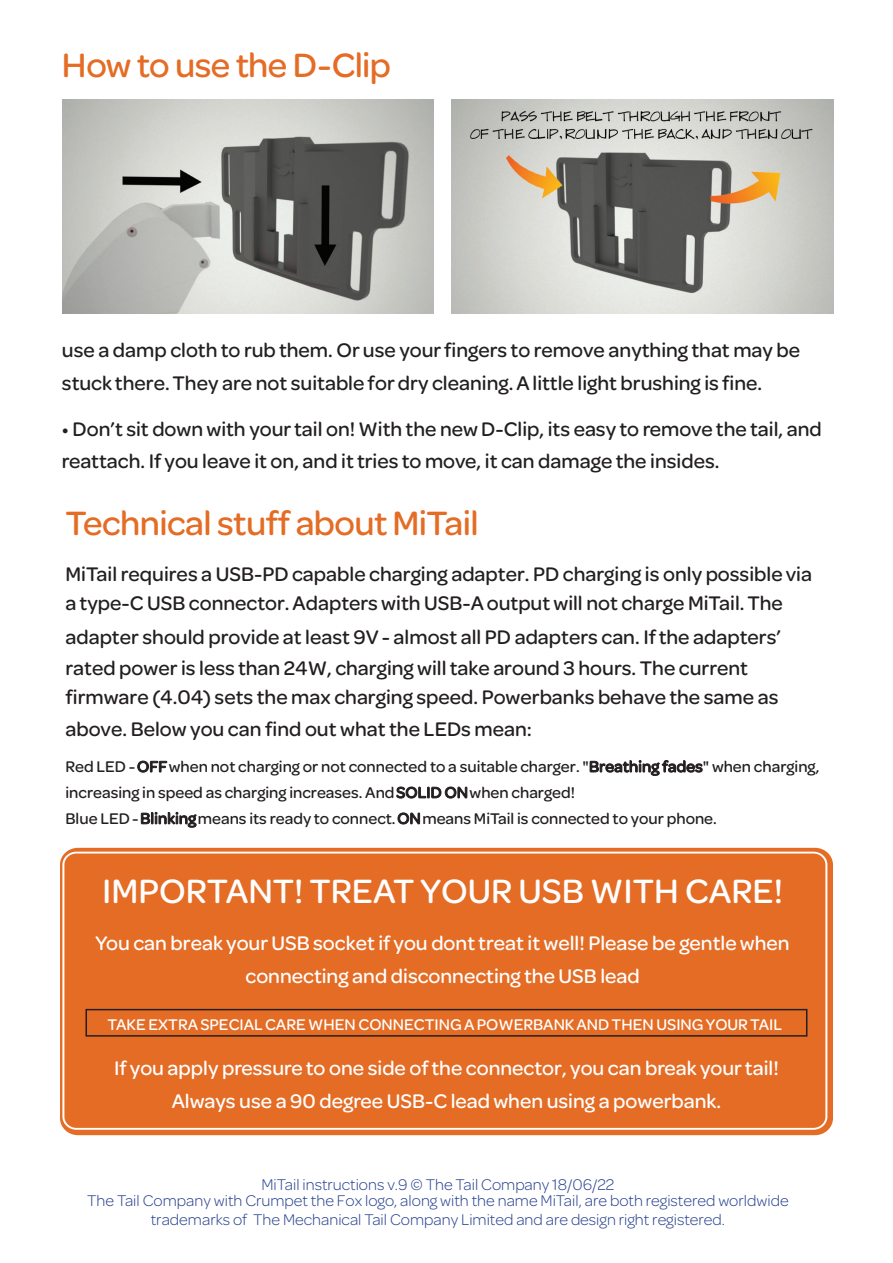
<style>
.page{position:relative;width:893px;height:1263px;background:#fff}
.page>*{position:absolute;margin:0;border:0;box-sizing:border-box;transform-origin:0 0}
.t1{font:500 36px "Omnes";letter-spacing:-.015em;color:#e46c25}
.t2{font:500 36px "Omnes";color:#fff}
.t3{font:500 21px/33px "Omnes";color:#231f20}
.t4{font:500 21px/33px "Omnes";color:#fff;text-align:center}
.t5{font:500 16.5px/26px "Omnes";color:#231f20}
.t6{font:300 16.5px/16.5px "Omnes";color:#253f8e;text-align:center}
.t7{font:500 16.5px "Omnes";color:#fff}
</style>
<div class="page">
<div style="left:60px;top:848px;width:773px;height:287px;background:#e46c25;border-radius:17px"></div>
<div style="left:86px;top:1009px;width:721px;height:28px;border:2px solid #231f20"></div>
<div style="left:54px;top:837px;width:785px;height:318px;border:2px solid #fff;border-radius:23px"></div>
<div style="left:62px;top:852px;width:765px;height:278px;border:2px solid #fff;border-radius:13px"></div>
<img style="left:63px;top:99px;width:371px;height:215px">
<img style="left:451px;top:99px;width:382px;height:214px">
<h1 class="t1" style="left:62px;top:41px;width:330px">How to use the D-Clip</h1>
<p class="t3" style="left:62px;top:333px;width:740px">use a damp cloth to rub them. Or use your fingers to remove anything that may be stuck there. They are not suitable for dry cleaning. A little light brushing is fine.</p>
<p class="t3" style="left:62px;top:411px;width:761px">• Don’t sit down with your tail on! With the new D-Clip, its easy to remove the tail, and reattach. If you leave it on, and it tries to move, it can damage the insides.</p>
<h1 class="t1" style="left:65px;top:498px;width:415px">Technical stuff aboutMiTail</h1>
<p class="t3" style="left:65px;top:559px;width:748px;line-height:28.8px">MiTail requires a USB-PD capable charging adapter. PD charging is only possible via a type-C USB connector. Adapters with USB-A output will not charge MiTail. The</p>
<p class="t3" style="left:65px;top:620px;width:717px;line-height:31.3px">adapter should provide at least 9V - almost all PD adapters can. If the adapters’ rated power is less than 24W, charging will take around 3 hours. The current</p>
<p class="t3" style="left:65px;top:680px;width:715px;line-height:31.3px">firmware (4.04) sets the max charging speed. Powerbanks behave the same as above. Below you can find out what the LEDs mean:</p>
<p class="t5" style="left:65px;top:752px;width:755px">Red LED -OFFwhen not charging or not connected to a suitable charger. "Breathing fades" when charging, increasing in speed as charging increases. And SOLID ONwhen charged!<br>Blue LED- Blinkingmeans its ready to connect. ONmeans MiTail is connected to your phone.</p>
<h1 class="t2" style="left:102px;top:866px;width:682px">IMPORTANT! TREAT YOUR USB WITH CARE!</h1>
<p class="t4" style="left:96px;top:925px;width:696px">You can break your USB socket if you dont treat it well! Please be gentle when connecting and disconnecting the USB lead</p>
<p class="t7" style="left:108px;top:1013px;width:676px">TAKE EXTRA SPECIAL CARE WHEN CONNECTING A POWERBANK AND THEN USING YOUR TAIL</p>
<p class="t4" style="left:114px;top:1050px;width:666px">If you apply pressure to one side of the connector, you can break your tail!<br>Always use a 90 degree USB-C lead when using a powerbank.</p>
<p class="t6" style="left:87px;top:1175px;width:703px">MiTail instructions v.9 © The Tail Company 18/06/22<br>The Tail Company with Crumpet the Fox logo, along with the name MiTail, are both registered worldwide</p>
<p class="t6" style="left:151px;top:1210px;width:576px">trademarks of The Mechanical Tail Company Limited and are design right registered.</p>
</div>
